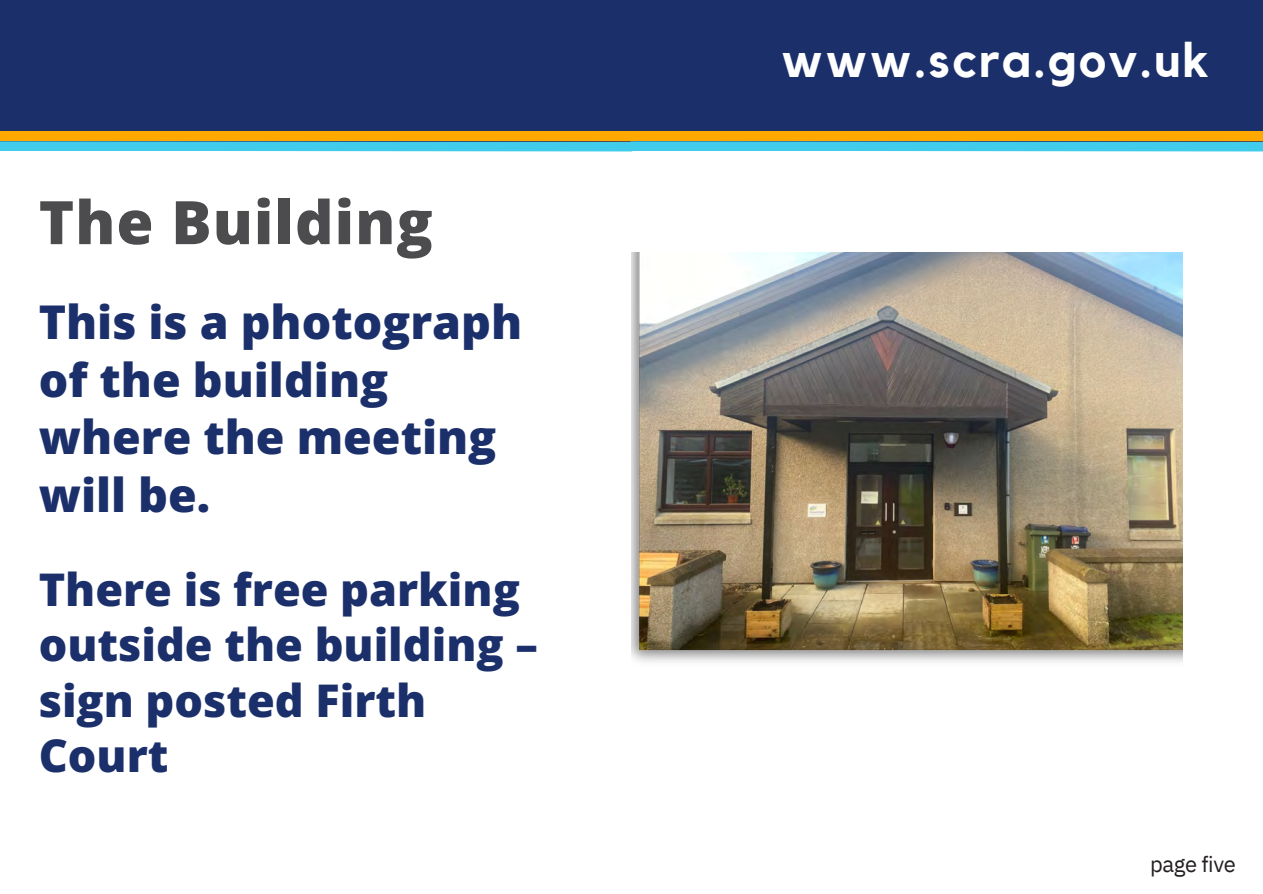
<style>
.page{position:relative;width:1263px;height:894px;background:#fff}
.page>*{position:absolute;margin:0;border:0;box-sizing:border-box;transform-origin:0 0}
.t1{font:800 60px "Open Sans";letter-spacing:.02em;color:#4c4c4e}
.t2{font:700 48px "Kollektif";letter-spacing:.05em;color:#fff}
.t3{font:800 46.5px/57.3px "Open Sans";color:#1b306b}
.t4{font:800 45px/55.1px "Open Sans";color:#1b306b}
.t5{font:22.05px "IBM Plex Sans";letter-spacing:-.02em;color:#231f20}
</style>
<div class="page">
<div style="left:631px;top:0;width:632px;height:141px;background:#1b306b"></div>
<div style="left:0;top:0;width:631px;height:141px;background:#1b306b"></div>
<svg style="left:0;top:131px;width:1263px;height:20px;background:#9fb571"></svg>
<img style="left:631px;top:252px;width:552px;height:410px">
<h2 class="t1" style="left:39px;top:180px;width:395px">The Building</h2>
<h2 class="t3" style="left:39px;top:292px;width:485px">This is a photograph of the building where the meeting will be.</h2>
<p class="t4" style="left:39px;top:561px;width:501px">There is free parking outside the building – sign posted Firth<br>Court</p>
<p class="t2" style="left:781px;top:38px;width:429px">www.scra.gov.uk</p>
<h1 class="t5" style="left:1150px;top:849px;width:87px">page five</h1>
</div>
